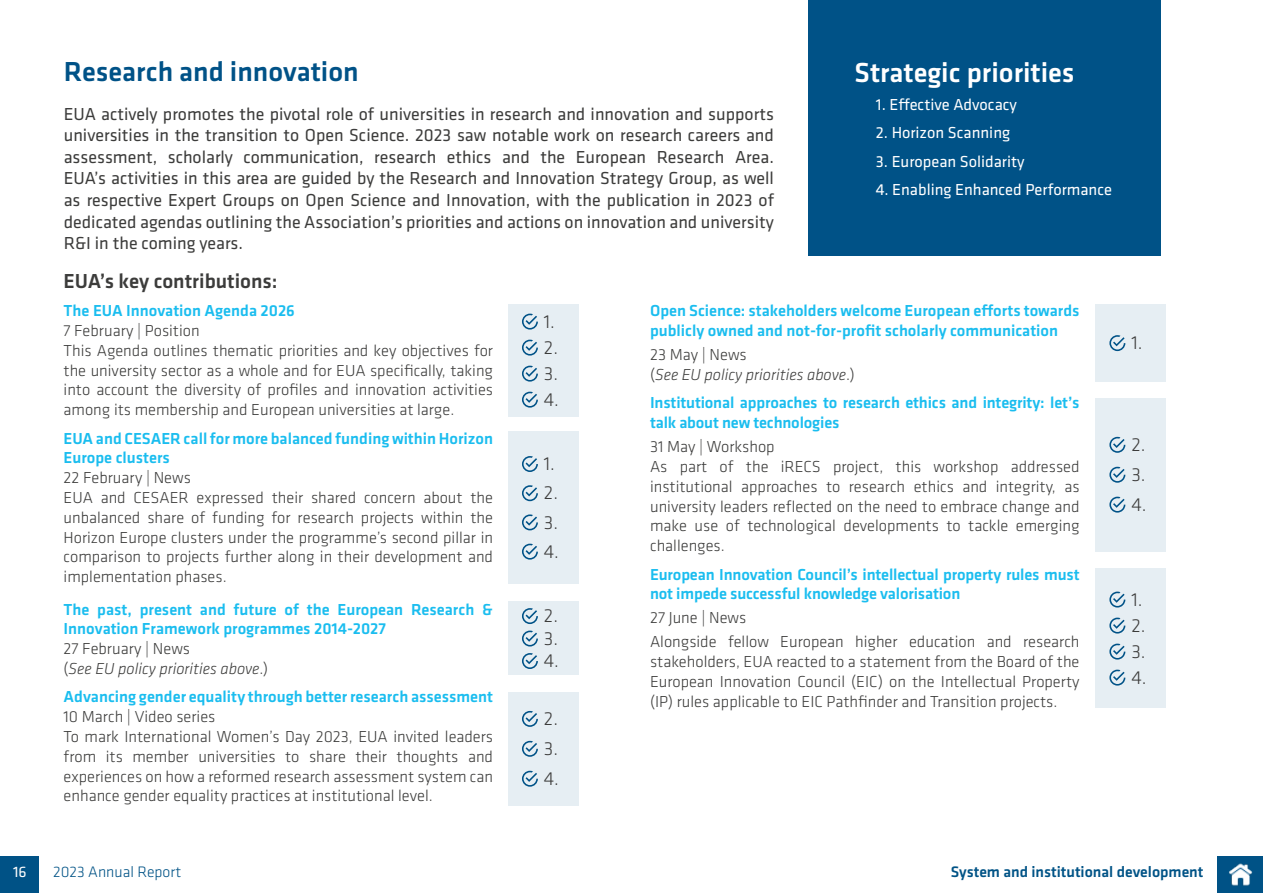
<style>
.page{position:relative;width:1263px;height:893px;background:#fff}
.page>*{position:absolute;margin:0;border:0;box-sizing:border-box;transform-origin:0 0}
.t1{font:500 28.5px "Klavika Basic";color:#005287}
.t2{font:500 28.5px "Klavika Basic";color:#fff}
.t3{font:500 21px "Klavika Basic";color:#3c3c3b}
.t4{font:300 19.5px "Klavika Basic";color:#3c3c3b}
.t5{font:18px/21.6px "Klavika Basic";color:#3c3c3b;text-align:justify}
.t6{font:300 16.5px/19.8px "Klavika Basic";color:#3c3c3b}
.t7{font:500 16.5px/19.8px "Klavika Basic";color:#1abdef}
.t8{font:16.5px "Klavika Basic";color:#fff}
.t9{font:italic 300 16.5px/19.8px "Klavika Basic";color:#3c3c3b}
.t10{font:500 15.75px "Klavika Basic";color:#005386}
.t11{font:300 15.75px "Klavika Basic";color:#005386}
.t12{font:15.75px "Klavika Basic";color:#fff}
.s1{font-style:normal}
</style>
<div class="page">
<div style="left:1217px;top:856px;width:46px;height:37px;background:#005286"></div>
<div style="left:0;top:856px;width:39px;height:37px;background:#005286"></div>
<img style="left:1229px;top:863px;width:24px;height:23px">
<div style="left:508px;top:432px;width:71px;height:152px;background:#e6eef3"></div>
<div style="left:508px;top:692px;width:71px;height:113px;background:#e6eef3"></div>
<div style="left:508px;top:304px;width:71px;height:113px;background:#e6eef3"></div>
<div style="left:1096px;top:304px;width:70px;height:78px;background:#e6eef3"></div>
<div style="left:1096px;top:398px;width:70px;height:153px;background:#e6eef3"></div>
<div style="left:508px;top:602px;width:71px;height:73px;background:#e6eef3"></div>
<div style="left:1096px;top:569px;width:70px;height:139px;background:#e6eef3"></div>
<svg style="left:1109px;top:335px;width:16px;height:16px"></svg>
<svg style="left:522px;top:653px;width:16px;height:16px"></svg>
<svg style="left:522px;top:631px;width:16px;height:15px"></svg>
<svg style="left:522px;top:608px;width:16px;height:16px"></svg>
<svg style="left:522px;top:314px;width:16px;height:16px"></svg>
<svg style="left:522px;top:392px;width:16px;height:16px"></svg>
<svg style="left:522px;top:366px;width:16px;height:16px"></svg>
<svg style="left:522px;top:340px;width:16px;height:16px"></svg>
<svg style="left:1109px;top:592px;width:16px;height:15px"></svg>
<svg style="left:1109px;top:670px;width:16px;height:16px"></svg>
<svg style="left:1109px;top:644px;width:16px;height:16px"></svg>
<svg style="left:1109px;top:618px;width:16px;height:16px"></svg>
<svg style="left:522px;top:456px;width:16px;height:16px"></svg>
<svg style="left:522px;top:544px;width:16px;height:16px"></svg>
<svg style="left:522px;top:514px;width:16px;height:16px"></svg>
<svg style="left:522px;top:485px;width:16px;height:16px"></svg>
<svg style="left:522px;top:771px;width:16px;height:16px"></svg>
<svg style="left:522px;top:741px;width:16px;height:16px"></svg>
<svg style="left:522px;top:711px;width:16px;height:16px"></svg>
<svg style="left:1109px;top:497px;width:16px;height:16px"></svg>
<svg style="left:1109px;top:467px;width:16px;height:16px"></svg>
<svg style="left:1109px;top:437px;width:16px;height:16px"></svg>
<div style="left:808px;top:0;width:353px;height:255px;background:#005287"></div>
<h1 class="t1" style="left:64px;top:52px;width:296px">Research and innovation</h1>
<p class="t5" style="left:64px;top:102px;width:712px">EUA actively promotes the pivotal role of universities in research and innovation and supports universities in the transition to Open Science. 2023 saw notable work on research careers and assessment, scholarly communication, research ethics and the European Research Area.<br>EUA’s activities in this area are guided by the Research and Innovation Strategy Group, as well as respective Expert Groups on Open Science and Innovation, with the publication in 2023 of dedicated agendas outlining the Association’s priorities and actions on innovation and university R&amp;I in the coming years.</p>
<p class="t3" style="left:64px;top:267px;width:216px">EUA’s key contributions:</p>
<p class="t7" style="left:64px;top:300px;width:233px">The EUA Innovation Agenda 2026</p>
<p class="t6" style="left:64px;top:320px;width:431px">7 February | Position<br>This Agenda outlines thematic priorities and key objectives for the university sector as a whole and for EUA specifically, taking into account the diversity of profiles and innovation activities among its membership and European universities at large.</p>
<p class="t7" style="left:64px;top:428px;width:431px">EUA and CESAER call for more balanced funding within Horizon<br>Europe clusters</p>
<p class="t6" style="left:64px;top:468px;width:431px">22 February | News<br>EUA and CESAER expressed their shared concern about the unbalanced share of funding for research projects within the Horizon Europe clusters under the programme’s second pillar in comparison to projects further along in their development and implementation phases.</p>
<p class="t7" style="left:64px;top:599px;width:431px">The past, present and future of the European Research &amp;<br>Innovation Framework programmes 2014-2027</p>
<p class="t9" style="left:64px;top:639px;width:206px"><span class="s1">27 February | News<br>(</span>See EU policy priorities above<span class="s1">.)</span></p>
<p class="t7" style="left:64px;top:687px;width:431px">Advancing gender equality through better research assessment</p>
<p class="t6" style="left:64px;top:707px;width:431px">10 March | Video series<br>To mark International Women’s Day 2023, EUA invited leaders from its member universities to share their thoughts and experiences on how a reformed research assessment system can enhance gender equality practices at institutional level.</p>
<h1 class="t2" style="left:855px;top:53px;width:222px">Strategic priorities</h1>
<p class="t8" style="left:876px;top:94px;width:143px">1. Effective Advocacy</p>
<p class="t8" style="left:876px;top:122px;width:136px">2. Horizon Scanning</p>
<p class="t8" style="left:876px;top:150px;width:150px">3. European Solidarity</p>
<p class="t8" style="left:876px;top:179px;width:238px">4. Enabling Enhanced Performance</p>
<p class="t7" style="left:650px;top:301px;width:431px">Open Science: stakeholders welcome European efforts towards publicly owned and not-for-profit scholarly communication</p>
<p class="t9" style="left:650px;top:345px;width:206px"><span class="s1">23 May | News<br>(</span>See EU policy priorities above<span class="s1">.)</span></p>
<p class="t7" style="left:650px;top:393px;width:431px">Institutional approaches to research ethics and integrity: let’s talk about new technologies</p>
<p class="t6" style="left:650px;top:437px;width:431px">31 May | Workshop<br>As part of the iRECS project, this workshop addressed institutional approaches to research ethics and integrity, as university leaders reflected on the need to embrace change and make use of technological developments to tackle emerging challenges.</p>
<p class="t7" style="left:650px;top:564px;width:431px">European Innovation Council’s intellectual property rules must not impede successful knowledge valorisation</p>
<p class="t6" style="left:650px;top:606px;width:431px;line-height:24px">27 June | News<br>Alongside fellow European higher education and research</p>
<p class="t6" style="left:650px;top:652px;width:431px;text-align:justify">stakeholders, EUA reacted to a statement from the Board of the European Innovation Council (EIC) on the Intellectual Property (IP) rules applicable to EIC Pathfinder and Transition projects.</p>
<p class="t4" style="left:544px;top:310px;width:13px">1.</p>
<p class="t4" style="left:544px;top:336px;width:16px">2.</p>
<p class="t4" style="left:544px;top:362px;width:16px">3.</p>
<p class="t4" style="left:544px;top:388px;width:16px">4.</p>
<p class="t4" style="left:544px;top:452px;width:13px">1.</p>
<p class="t4" style="left:544px;top:481px;width:16px">2.</p>
<p class="t4" style="left:544px;top:510px;width:16px">3.</p>
<p class="t4" style="left:544px;top:540px;width:16px">4.</p>
<p class="t4" style="left:544px;top:604px;width:16px">2.</p>
<p class="t4" style="left:544px;top:627px;width:16px">3.</p>
<p class="t4" style="left:544px;top:649px;width:16px">4.</p>
<p class="t4" style="left:544px;top:707px;width:16px">2.</p>
<p class="t4" style="left:544px;top:737px;width:16px">3.</p>
<p class="t4" style="left:544px;top:767px;width:16px">4.</p>
<p class="t4" style="left:1131px;top:331px;width:13px">1.</p>
<p class="t4" style="left:1131px;top:433px;width:16px">2.</p>
<p class="t4" style="left:1131px;top:463px;width:16px">3.</p>
<p class="t4" style="left:1131px;top:493px;width:16px">4.</p>
<p class="t4" style="left:1131px;top:588px;width:13px">1.</p>
<p class="t4" style="left:1131px;top:614px;width:16px">2.</p>
<p class="t4" style="left:1131px;top:640px;width:16px">3.</p>
<p class="t4" style="left:1131px;top:666px;width:16px">4.</p>
<p class="t12" style="left:13px;top:862px;width:15px">16</p>
<p class="t11" style="left:53px;top:862px;width:130px">2023 Annual Report</p>
<p class="t10" style="left:951px;top:861px;width:254px">System and institutional development</p>
</div>
